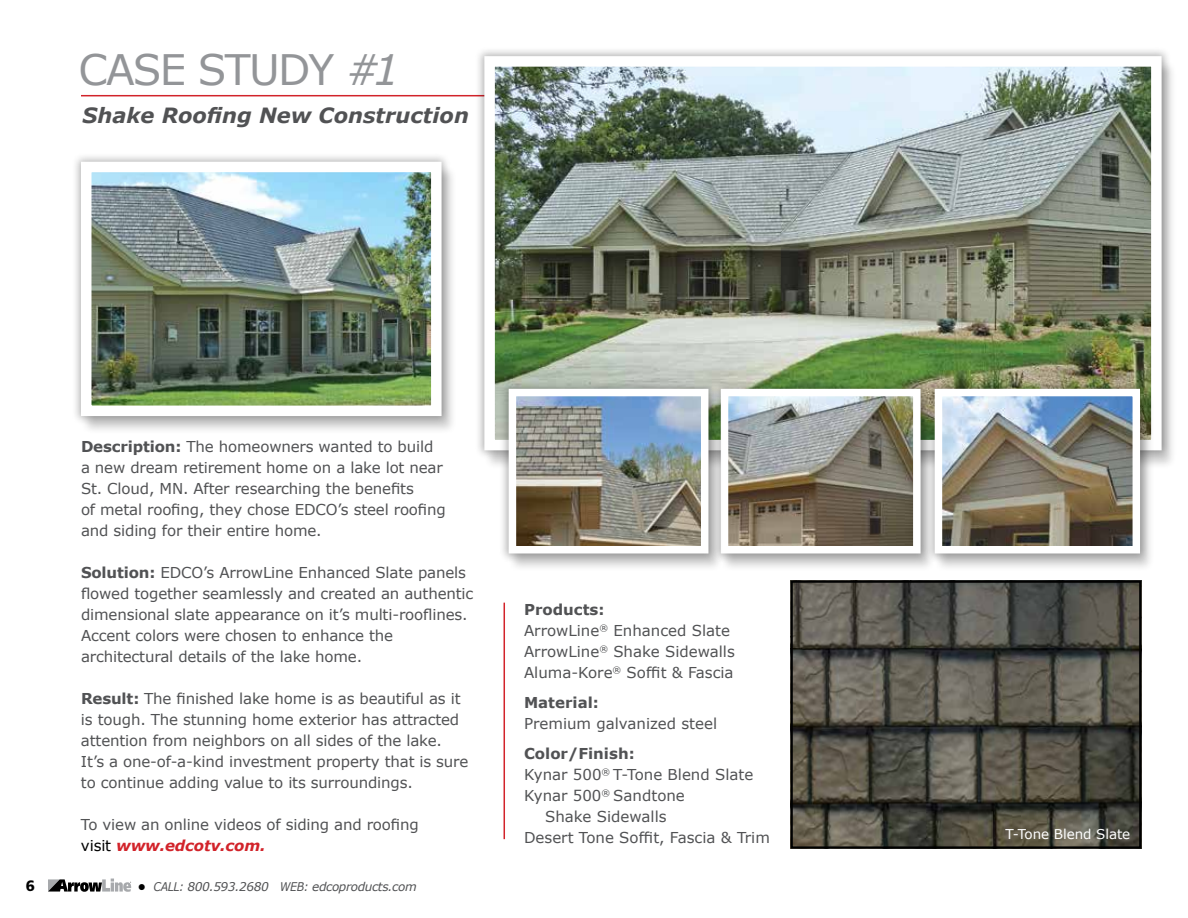
<style>
.page{position:relative;width:1188px;height:918px;background:#fff}
.page>*{position:absolute;margin:0;border:0;box-sizing:border-box;transform-origin:0 0}
.t1{font:42px "Verdana";letter-spacing:-.04em;color:#939598}
.t2{font:italic 700 21px "Verdana";color:#515254}
.t3{font:15px/21px "Verdana";letter-spacing:-.01em;color:#515254}
.t4{font:700 15px "Verdana";color:#515254}
.t5{font:900 15px "Frutiger LT Std";color:#000}
.t6{font:13.5px "Verdana";letter-spacing:-.005em;color:#fff}
.t7{font:italic 12px "Verdana";letter-spacing:-.03em;color:#515254;scale:.9 1}
.s1{font-style:italic}
.s2{font-weight:700}
.s3{color:#000}
.s4{font-weight:700;font-style:italic;color:#d2232a}
.s5{font-weight:700;color:#000}
</style>
<div class="page">
<svg style="left:48px;top:879px;width:83px;height:13px"></svg>
<hr style="left:81px;top:95px;width:446px;height:1px;background:#d2232a">
<div style="left:475px;top:46px;width:696px;height:414px;background:#000;opacity:.3"></div>
<img style="left:495px;top:67px;width:656px;height:372px">
<div style="left:484px;top:56px;width:678px;height:394px;border:10px solid #fff"></div>
<div style="left:80px;top:164px;width:377px;height:271px;background:#000;opacity:.2"></div>
<div style="left:71px;top:152px;width:380px;height:274px;background:#000;opacity:.3"></div>
<img style="left:92px;top:173px;width:339px;height:232px">
<img style="left:794px;top:583px;width:344px;height:263px">
<div style="left:791px;top:580px;width:350px;height:269px;border:2px solid #000"></div>
<hr style="left:504px;top:603px;width:1px;height:236px;background:#d2232a">
<div style="left:934px;top:392px;width:222px;height:180px;background:#000;opacity:.2"></div>
<div style="left:925px;top:379px;width:225px;height:184px;background:#000;opacity:.3"></div>
<img style="left:944px;top:398px;width:187px;height:147px">
<div style="left:935px;top:389px;width:205px;height:165px;border:8px solid #fff"></div>
<div style="left:720px;top:392px;width:216px;height:180px;background:#000;opacity:.2"></div>
<div style="left:711px;top:379px;width:219px;height:184px;background:#000;opacity:.3"></div>
<img style="left:730px;top:398px;width:182px;height:147px">
<div style="left:721px;top:389px;width:200px;height:165px;border:8px solid #fff"></div>
<div style="left:508px;top:392px;width:216px;height:180px;background:#000;opacity:.2"></div>
<div style="left:499px;top:379px;width:219px;height:184px;background:#000;opacity:.3"></div>
<img style="left:518px;top:398px;width:181px;height:147px">
<div style="left:509px;top:389px;width:199px;height:165px;border:8px solid #fff"></div>
<h1 class="t1" style="left:78px;top:41px;width:323px">CASE STUDY <span class="s1">#1</span></h1>
<h2 class="t2" style="left:83px;top:100px;width:388px">Shake Roofing New Construction</h2>
<p class="t3" style="left:81px;top:436px;width:366px"><span class="s2">Description:</span> The homeowners wanted to build a new dream retirement home on a lake lot near St. Cloud, MN. After researching the benefits<br>of metal roofing, they chose EDCO’s steel roofing and siding for their entire home.</p>
<p class="t3" style="left:81px;top:562px;width:394px"><span class="s2">Solution:</span> EDCO’s ArrowLine Enhanced Slate panels flowed together seamlessly and created an authentic dimensional slate appearance on it’s multi-rooflines.<br>Accent colors were chosen to enhance the architectural details of the lake home.</p>
<p class="t3" style="left:81px;top:688px;width:389px"><span class="s2">Result:</span> The finished lake home is as beautiful as it is tough. The stunning home exterior has attracted attention from neighbors on all sides of the lake.<br>It’s a one-of-a-kind investment property that is sure to continue adding value to its surroundings.</p>
<p class="t3" style="left:81px;top:814px;width:339px">To view an online videos of siding and roofing <span class="s3">visit</span> <span class="s4">www.edcotv.com.</span></p>
<p class="t6" style="left:1006px;top:825px;width:126px">T-Tone Blend Slate</p>
<p class="t3" style="left:524px;top:598px;width:212px"><span class="s2">Products:<br></span>ArrowLine<sup>®</sup> Enhanced Slate<br>ArrowLine<sup>®</sup> Shake Sidewalls<br>Aluma-Kore<sup>®</sup> Soffit &amp; Fascia</p>
<p class="t4" style="left:524px;top:691px;width:76px">Material:</p>
<p class="t3" style="left:524px;top:712px;width:195px">Premium galvanized steel</p>
<p class="t4" style="left:524px;top:742px;width:112px">Color/Finish:</p>
<p class="t3" style="left:524px;top:763px;width:231px">Kynar 500<sup>®</sup> T-Tone Blend Slate</p>
<p class="t3" style="left:524px;top:784px;width:162px">Kynar 500<sup>®</sup> Sandtone</p>
<p class="t3" style="left:545px;top:805px;width:123px">Shake Sidewalls</p>
<p class="t3" style="left:524px;top:826px;width:247px">Desert Tone Soffit, Fascia &amp; Trim</p>
<p class="t5" style="left:26px;top:877px;width:11px">6</p>
<p class="t7" style="left:137px;top:879px;width:312px"><span class="s5">•</span> CALL: 800.593.2680 WEB: edcoproducts.com</p>
</div>
